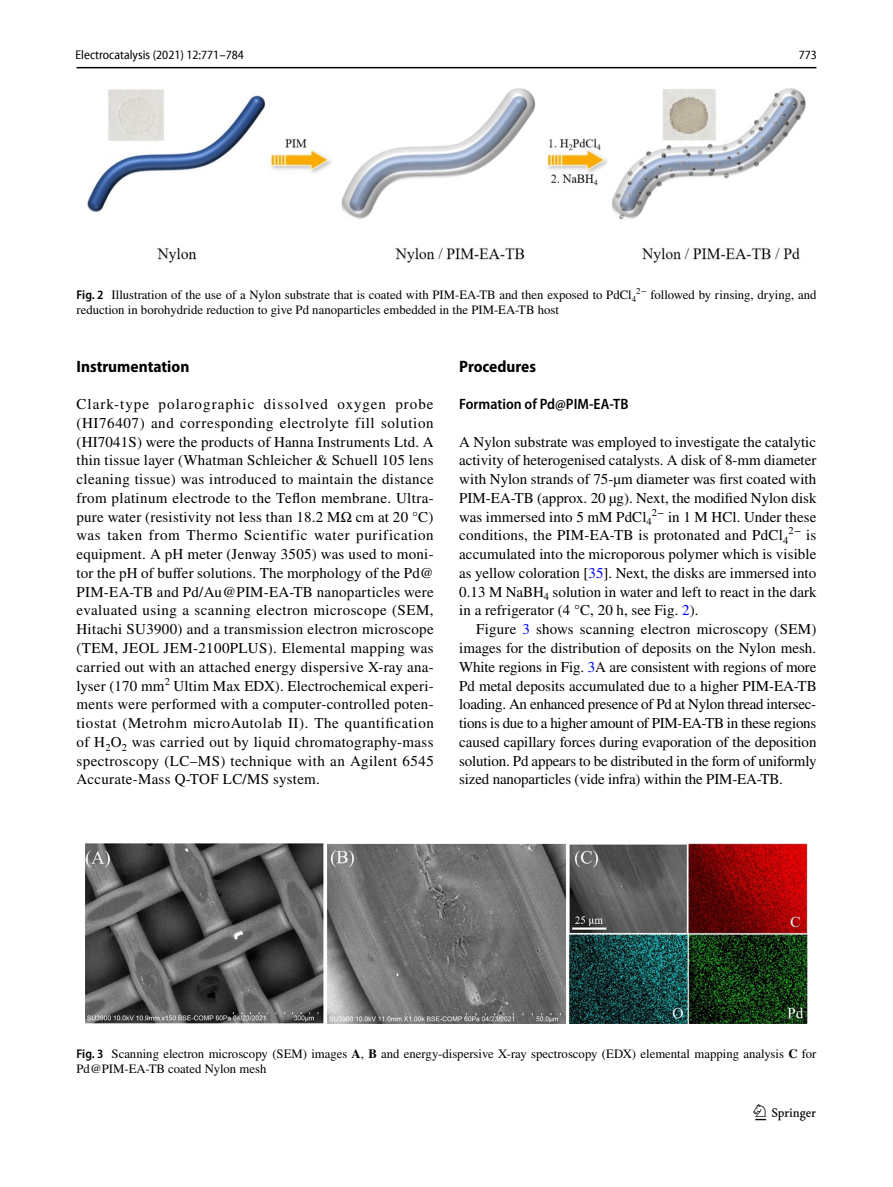
<style>
.page{position:relative;width:893px;height:1187px;background:#fff}
.page>*{position:absolute;margin:0;border:0;box-sizing:border-box;transform-origin:0 0}
.t1{font:22.5px "Springnew Regular 3";color:#000}
.t2{font:700 semi-condensed 16.5px "Myriad Pro";color:#000}
.t3{font:15px/18.8px "STIX";letter-spacing:.005em;color:#000;text-align:justify}
.t4{font:600 semi-condensed 15px "Myriad Pro";color:#000}
.t5{font:12.75px/15px "STIX";color:#000}
.t6{font:semi-condensed 12.75px "Myriad Pro Unic";color:#000}
.t7{font:10.5px "STIX";color:#000}
.s1{font-family:"Myriad Pro";font-weight:600;font-stretch:semi-condensed}
.s2{font-size:15px}
.s3{color:#00f}
.s4{font-weight:700}
</style>
<div class="page">
<hr style="left:77px;top:67px;width:739px;height:1px;background:#000">
<img style="left:87px;top:88px;width:719px;height:175px">
<img style="left:85px;top:843px;width:723px;height:180px">
<p class="t6" style="left:76px;top:50px;width:170px">Electrocatalysis (2021) 12:771–784</p>
<p class="t6" style="left:799px;top:50px;width:20px">773</p>
<p class="t5" style="left:77px;top:288px;width:741px"><span class="s1">Fig. 2</span> Illustration of the use of a Nylon substrate that is coated with PIM-EA-TB and then exposed to PdCl<sub>4</sub><sup>2−</sup> followed by rinsing, drying, and reduction in borohydride reduction to give Pd nanoparticles embedded in the PIM-EA-TB host</p>
<p class="t2" style="left:77px;top:357px;width:114px">Instrumentation</p>
<p class="t3" style="left:77px;top:395px;width:359px">Clark-type polarographic dissolved oxygen probe (HI76407) and corresponding electrolyte fill solution (HI7041S) were the products of Hanna Instruments Ltd. A thin tissue layer (Whatman Schleicher &amp; Schuell 105 lens cleaning tissue) was introduced to maintain the distance from platinum electrode to the Teflon membrane. Ultra&shy;pure water (resistivity not less than 18.2 MΩ cm at 20 °C) was taken from Thermo Scientific water purification equipment. A pH meter (Jenway 3505) was used to moni&shy;tor the pH of buffer solutions. The morphology of the Pd@ PIM-EA-TB and Pd/Au@PIM-EA-TB nanoparticles were evaluated using a scanning electron microscope (SEM, Hitachi SU3900) and a transmission electron microscope (TEM, JEOL JEM-2100PLUS). Elemental mapping was carried out with an attached energy dispersive X-ray ana&shy;lyser (170 mm<sup>2</sup> Ultim Max EDX). Electrochemical experi&shy;ments were performed with a computer-controlled poten&shy;tiostat (Metrohm microAutolab II). The quantification of H<sub>2</sub>O<sub>2</sub> was carried out by liquid chromatography-mass spectroscopy (LC–MS) technique with an Agilent 6545<br>Accurate-Mass Q-TOF LC/MS system.</p>
<p class="t2" style="left:459px;top:357px;width:78px">Procedures</p>
<p class="t4" style="left:459px;top:396px;width:171px">Formation of Pd@PIM‑EA‑TB</p>
<p class="t3" style="left:459px;top:433px;width:359px">A Nylon substrate was employed to investigate the catalytic activity of heterogenised catalysts. A disk of 8-mm diameter with Nylon strands of 75-µm diameter was first coated with PIM-EA-TB (approx. 20 µg). Next, the modified Nylon disk was immersed into 5 mM PdCl<sub>4</sub><sup>2−</sup> in 1 M HCl. Under these conditions, the PIM-EA-TB is protonated and PdCl<sub>4</sub></p>
<p class="t7" style="left:789px;top:523px;width:29px">2− <span class="s2">is</span></p>
<p class="t3" style="left:459px;top:545px;width:359px">accumulated into the microporous polymer which is visible as yellow coloration [<span class="s3">35</span>]. Next, the disks are immersed into 0.13 M NaBH<sub>4</sub> solution in water and left to react in the dark in a refrigerator (4 °C, 20 h, see Fig. <span class="s3">2</span>).</p>
<p class="t3" style="left:459px;top:620px;width:359px;text-indent:17px">Figure <span class="s3">3</span> shows scanning electron microscopy (SEM) images for the distribution of deposits on the Nylon mesh.<br>White regions in Fig. <span class="s3">3</span>A are consistent with regions of more Pd metal deposits accumulated due to a higher PIM-EA-TB loading. An enhanced presence of Pd at Nylon thread intersec&shy;tions is due to a higher amount of PIM-EA-TB in these regions caused capillary forces during evaporation of the deposition solution. Pd appears to be distributed in the form of uniformly sized nanoparticles (vide infra) within the PIM-EA-TB.</p>
<p class="t5" style="left:77px;top:1047px;width:741px"><span class="s1">Fig. 3</span> Scanning electron microscopy (SEM) images <span class="s4">A</span>, <span class="s4">B</span> and energy-dispersive X-ray spectroscopy (EDX) elemental mapping analysis <span class="s4">C</span> for<br>Pd@PIM-EA-TB coated Nylon mesh</p>
<h1 class="t1" style="left:755px;top:1104px;width:62px">1 3</h1>
</div>
